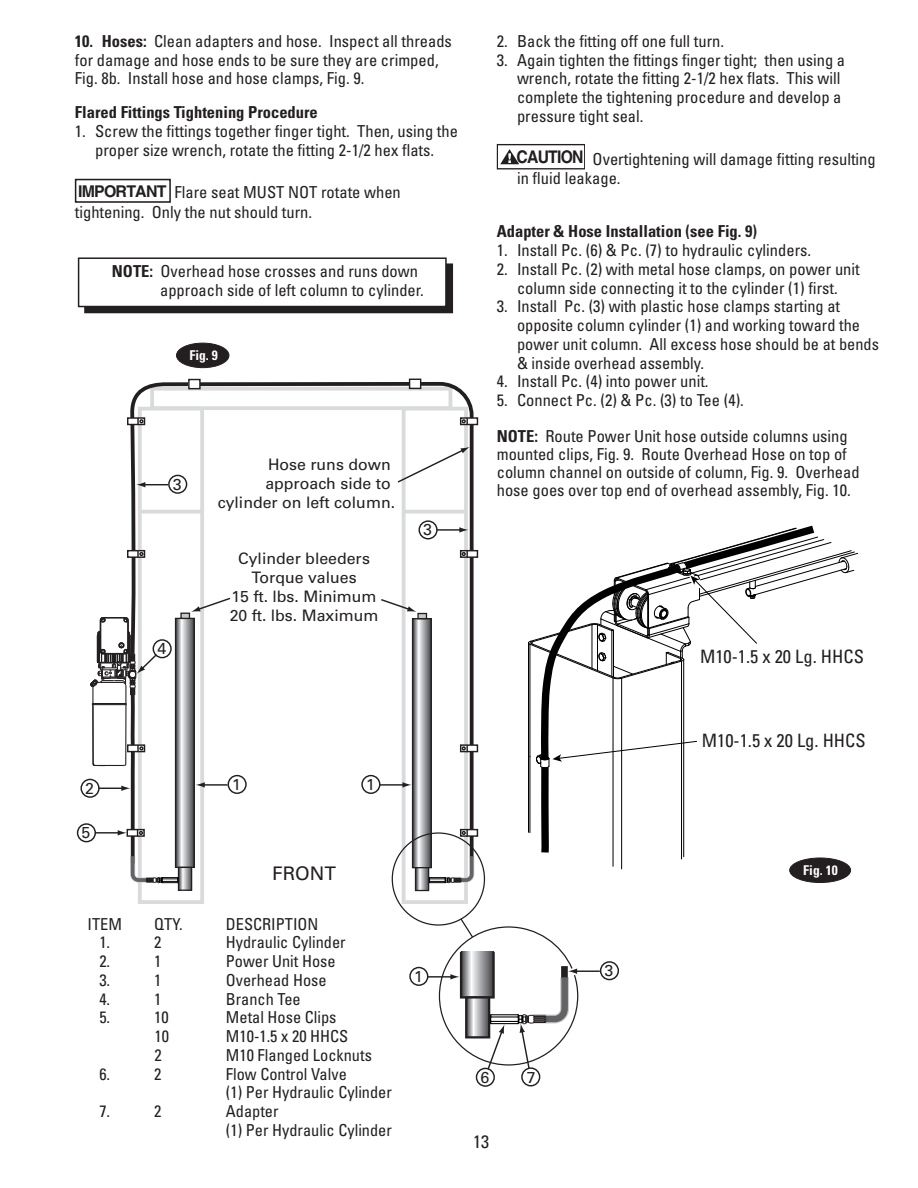
<style>
.page{position:relative;width:918px;height:1188px;background:#fff}
.page>*{position:absolute;margin:0;border:0;box-sizing:border-box;transform-origin:0 0}
.t1{font:18.75px "Univers";color:#231f20}
.t2{font:condensed 18.45px "Univers";color:#231f20}
.t3{font:condensed 18px "Univers";color:#231f20}
.t4{font:700 17.4px "Helvetica";letter-spacing:-.05em;color:#231f20;scale:.9 1}
.t5{font:condensed 16.5px/18.8px "Univers";color:#231f20}
.t6{font:700 condensed 16.5px "Univers";color:#231f20}
.t7{font:700 16.2px "Helvetica";letter-spacing:-.05em;color:#231f20}
.t8{font:15.9px/19px "Univers";color:#231f20;text-align:right}
.t9{font:700 condensed 13.5px "Univers";color:#fff}
.s1{font-weight:700}
</style>
<div class="page">
<div style="left:75px;top:179px;width:96px;height:23px;border:2px solid #231f20"></div>
<svg style="left:232px;top:380px;width:243px;height:481px"></svg>
<svg style="left:414px;top:620px;width:16px;height:246px;background:#a7a8ab"></svg>
<div style="left:412px;top:618px;width:20px;height:250px;border:1px solid #231f20"></div>
<svg style="left:417px;top:869px;width:10px;height:20px"></svg>
<div style="left:415px;top:867px;width:14px;height:24px;border:1px solid #231f20"></div>
<div style="left:418px;top:614px;width:9px;height:5px;background:#c7c8ca"></div>
<div style="left:417px;top:613px;width:10px;height:6px;border:1px solid #231f20"></div>
<div style="left:228px;top:776px;width:18px;height:17px;background:#fff;border-radius:50%"></div>
<div style="left:228px;top:775px;width:19px;height:19px;border:1px solid #231f20;border-radius:50%"></div>
<div style="left:362px;top:776px;width:18px;height:17px;background:#fff;border-radius:50%"></div>
<div style="left:361px;top:775px;width:19px;height:19px;border:1px solid #231f20;border-radius:50%"></div>
<hr style="left:380px;top:784px;width:24px;height:2px;background:#231f20">
<svg style="left:402px;top:782px;width:10px;height:6px"></svg>
<div style="left:409px;top:967px;width:19px;height:19px;border:1px solid #231f20;border-radius:50%"></div>
<hr style="left:428px;top:976px;width:24px;height:2px;background:#231f20">
<div style="left:476px;top:1068px;width:19px;height:19px;border:1px solid #231f20;border-radius:50%"></div>
<div style="left:521px;top:1067px;width:19px;height:19px;border:1px solid #231f20;border-radius:50%"></div>
<svg style="left:81px;top:779px;width:18px;height:18px"></svg>
<div style="left:80px;top:779px;width:20px;height:19px;border:1px solid #231f20;border-radius:50%"></div>
<div style="left:410px;top:379px;width:11px;height:9px;background:#fff"></div>
<div style="left:409px;top:379px;width:12px;height:10px;border:1px solid #231f20"></div>
<div style="left:188px;top:379px;width:13px;height:10px;border:1px solid #231f20"></div>
<svg style="left:396px;top:447px;width:74px;height:37px"></svg>
<svg style="left:379px;top:598px;width:38px;height:14px"></svg>
<div style="left:461px;top:551px;width:16px;height:6px;background:#fff"></div>
<div style="left:460px;top:550px;width:18px;height:8px;border:1px solid #231f20"></div>
<svg style="left:462px;top:551px;width:6px;height:7px"></svg>
<div style="left:461px;top:418px;width:16px;height:7px;background:#fff"></div>
<div style="left:460px;top:417px;width:18px;height:8px;border:1px solid #231f20"></div>
<svg style="left:462px;top:418px;width:6px;height:7px"></svg>
<div style="left:461px;top:830px;width:16px;height:6px;background:#fff"></div>
<div style="left:460px;top:829px;width:18px;height:8px;border:1px solid #231f20"></div>
<svg style="left:462px;top:830px;width:6px;height:7px"></svg>
<div style="left:461px;top:745px;width:16px;height:7px;background:#fff"></div>
<div style="left:460px;top:744px;width:18px;height:8px;border:1px solid #231f20"></div>
<svg style="left:462px;top:745px;width:6px;height:7px"></svg>
<div style="left:77px;top:823px;width:19px;height:19px;border:1px solid #231f20;border-radius:50%"></div>
<div style="left:600px;top:961px;width:19px;height:19px;border:1px solid #231f20;border-radius:50%"></div>
<svg style="left:419px;top:521px;width:18px;height:18px"></svg>
<div style="left:419px;top:520px;width:19px;height:19px;border:1px solid #231f20;border-radius:50%"></div>
<hr style="left:437px;top:529px;width:24px;height:2px;background:#231f20">
<svg style="left:459px;top:527px;width:10px;height:6px"></svg>
<svg style="left:90px;top:380px;width:142px;height:524px"></svg>
<svg style="left:429px;top:856px;width:45px;height:27px"></svg>
<svg style="left:438px;top:917px;width:162px;height:154px"></svg>
<div style="left:85px;top:264px;width:367px;height:49px;background:#231f20"></div>
<div style="left:79px;top:258px;width:367px;height:49px;background:#fff"></div>
<div style="left:78px;top:257px;width:369px;height:50px;border:2px solid #231f20"></div>
<div style="left:177px;top:343px;width:52px;height:25px;background:#231f20;border-radius:50%"></div>
<div style="left:176px;top:343px;width:53px;height:25px;border:1px solid #231f20;border-radius:50%"></div>
<div style="left:497px;top:144px;width:88px;height:25px;border:1px solid #231f20"></div>
<svg style="left:500px;top:149px;width:19px;height:15px"></svg>
<hr style="left:613px;top:678px;width:1px;height:188px;background:#000">
<hr style="left:621px;top:678px;width:1px;height:191px;background:#000">
<svg style="left:528px;top:525px;width:331px;height:335px"></svg>
<div style="left:790px;top:858px;width:61px;height:25px;background:#231f20;border-radius:50%"></div>
<div style="left:789px;top:858px;width:62px;height:25px;border:1px solid #231f20;border-radius:50%"></div>
<p class="t5" style="left:75px;top:31px;width:379px"><span class="s1">10. Hoses:</span> Clean adapters and hose. Inspect all threads for damage and hose ends to be sure they are crimped,<br>Fig. 8b. Install hose and hose clamps, Fig. 9.</p>
<p class="t6" style="left:75px;top:102px;width:244px">Flared Fittings Tightening Procedure</p>
<p class="t5" style="left:75px;top:121px;width:385px;text-align:center">1. Screw the fittings together finger tight. Then, using the proper size wrench, rotate the fitting 2-1/2 hex flats.</p>
<p class="t7" style="left:78px;top:181px;width:90px">IMPORTANT</p>
<p class="t5" style="left:75px;top:182px;width:328px;line-height:19.8px;text-indent:100px">Flare seat MUST NOT rotate when tightening. Only the nut should turn.</p>
<p class="t5" style="left:112px;top:261px;width:308px"><span class="s1">NOTE:</span> Overhead hose crosses and runs down</p>
<p class="t5" style="left:160px;top:281px;width:265px">approach side of left column to cylinder.</p>
<p class="t9" style="left:189px;top:347px;width:30px">Fig. 9</p>
<p class="t8" style="left:173px;top:474px;width:10px">3</p>
<p class="t8" style="left:157px;top:639px;width:10px">4</p>
<p class="t8" style="left:218px;top:455px;width:179px">Hose runs down approach side to cylinder on left column.</p>
<p class="t8" style="left:230px;top:549px;width:150px;text-align:center">Cylinder bleeders<br>Torque values<br>15 ft. lbs. Minimum<br>20 ft. lbs. Maximum</p>
<p class="t8" style="left:423px;top:520px;width:10px">3</p>
<p class="t5" style="left:497px;top:31px;width:229px">2. Back the fitting off one full turn.</p>
<p class="t5" style="left:517px;top:50px;width:330px;text-indent:-20px">3. Again tighten the fittings finger tight; then using a wrench, rotate the fitting 2-1/2 hex flats. This will complete the tightening procedure and develop a pressure tight seal.</p>
<p class="t4" style="left:517px;top:146px;width:76px">CAUTION</p>
<p class="t5" style="left:517px;top:149px;width:360px;text-indent:76px">Overtightening will damage fitting resulting in fluid leakage.</p>
<p class="t6" style="left:497px;top:221px;width:262px">Adapter &amp; Hose Installation (see Fig. 9)</p>
<p class="t5" style="left:497px;top:241px;width:316px">1. Install Pc. (6) &amp; Pc. (7) to hydraulic cylinders.</p>
<p class="t5" style="left:497px;top:259px;width:365px;text-align:center">2. Install Pc. (2) with metal hose clamps, on power unit column side connecting it to the cylinder (1) first.</p>
<p class="t5" style="left:517px;top:297px;width:363px;text-indent:-20px">3. Install Pc. (3) with plastic hose clamps starting at opposite column cylinder (1) and working toward the power unit column. All excess hose should be at bends &amp; inside overhead assembly.</p>
<p class="t5" style="left:497px;top:372px;width:213px">4. Install Pc. (4) into power unit.</p>
<p class="t5" style="left:497px;top:391px;width:249px">5. Connect Pc. (2) &amp; Pc. (3) to Tee (4).</p>
<p class="t5" style="left:497px;top:427px;width:364px;line-height:18px"><span class="s1">NOTE:</span> Route Power Unit hose outside columns using mounted clips, Fig. 9. Route Overhead Hose on top of column channel on outside of column, Fig. 9. Overhead hose goes over top end of overhead assembly, Fig. 10.</p>
<p class="t2" style="left:700px;top:645px;width:165px">M10-1.5 x 20 Lg. HHCS</p>
<p class="t8" style="left:85px;top:778px;width:10px">2</p>
<p class="t8" style="left:82px;top:823px;width:10px">5</p>
<p class="t8" style="left:232px;top:775px;width:10px">1</p>
<p class="t8" style="left:366px;top:775px;width:10px">1</p>
<p class="t1" style="left:272px;top:862px;width:65px">FRONT</p>
<p class="t5" style="left:88px;top:914px;width:36px">ITEM</p>
<p class="t5" style="left:154px;top:914px;width:30px">QTY.</p>
<p class="t5" style="left:226px;top:914px;width:94px">DESCRIPTION</p>
<p class="t5" style="left:99px;top:933px;width:12px">1.</p>
<p class="t5" style="left:154px;top:933px;width:9px">2</p>
<p class="t5" style="left:226px;top:933px;width:121px">Hydraulic Cylinder</p>
<p class="t5" style="left:99px;top:952px;width:12px">2.</p>
<p class="t5" style="left:154px;top:952px;width:9px">1</p>
<p class="t5" style="left:226px;top:952px;width:111px">Power Unit Hose</p>
<p class="t5" style="left:99px;top:970px;width:12px">3.</p>
<p class="t5" style="left:154px;top:970px;width:9px">1</p>
<p class="t5" style="left:226px;top:970px;width:102px">Overhead Hose</p>
<p class="t5" style="left:99px;top:989px;width:12px">4.</p>
<p class="t5" style="left:154px;top:989px;width:9px">1</p>
<p class="t5" style="left:226px;top:989px;width:76px">Branch Tee</p>
<p class="t5" style="left:99px;top:1008px;width:12px">5.</p>
<p class="t5" style="left:154px;top:1008px;width:16px">10</p>
<p class="t5" style="left:226px;top:1008px;width:112px">Metal Hose Clips</p>
<p class="t5" style="left:155px;top:1027px;width:16px">10</p>
<p class="t5" style="left:226px;top:1027px;width:124px">M10-1.5 x 20 HHCS</p>
<p class="t5" style="left:155px;top:1045px;width:9px">2</p>
<p class="t5" style="left:226px;top:1045px;width:148px">M10 Flanged Locknuts</p>
<p class="t5" style="left:99px;top:1064px;width:12px">6.</p>
<p class="t5" style="left:154px;top:1064px;width:9px">2</p>
<p class="t5" style="left:226px;top:1064px;width:122px">Flow Control Valve</p>
<p class="t5" style="left:226px;top:1083px;width:168px">(1) Per Hydraulic Cylinder</p>
<p class="t5" style="left:99px;top:1102px;width:12px">7.</p>
<p class="t5" style="left:154px;top:1102px;width:9px">2</p>
<p class="t5" style="left:226px;top:1102px;width:54px">Adapter</p>
<p class="t5" style="left:226px;top:1120px;width:168px">(1) Per Hydraulic Cylinder</p>
<p class="t8" style="left:414px;top:967px;width:10px">1</p>
<p class="t8" style="left:481px;top:1067px;width:10px">6</p>
<p class="t8" style="left:527px;top:1068px;width:10px">7</p>
<p class="t3" style="left:473px;top:1131px;width:17px">13</p>
<p class="t8" style="left:605px;top:961px;width:10px">3</p>
<p class="t2" style="left:702px;top:729px;width:165px">M10-1.5 x 20 Lg. HHCS</p>
<p class="t9" style="left:803px;top:862px;width:36px">Fig. 10</p>
</div>
